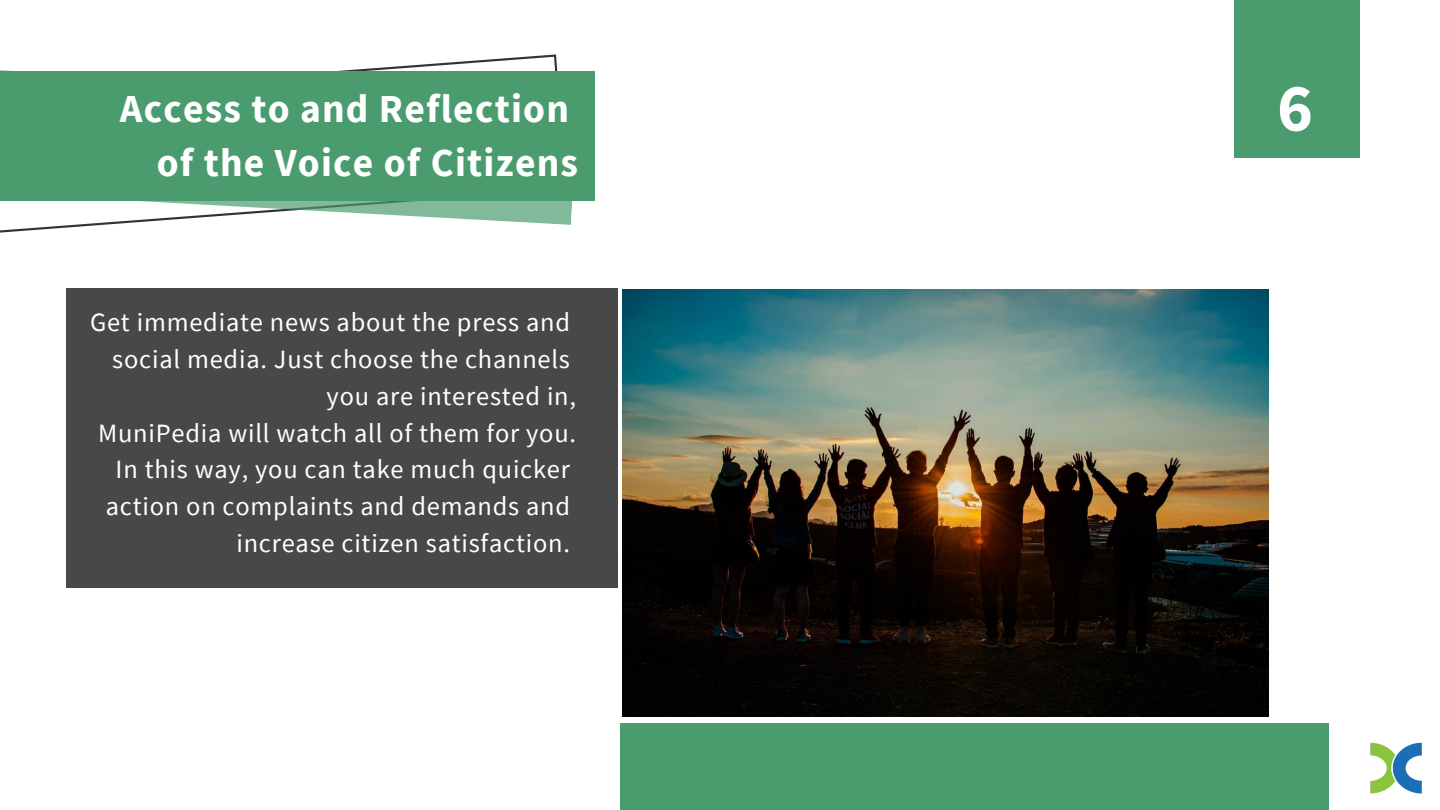
<style>
.page{position:relative;width:1440px;height:810px;background:#fff}
.page>*{position:absolute;margin:0;border:0;box-sizing:border-box;transform-origin:0 0}
.t1{font:700 67.9px "Source Sans Pro";color:#fff}
.t2{font:700 39.6px/54.8px "Source Sans Pro";letter-spacing:.03em;color:#fff;text-align:right}
.t3{font:26.4px/36.8px "Source Sans Pro";letter-spacing:.03em;color:#fff;text-align:right}
</style>
<div class="page">
<div style="left:66px;top:289px;width:552px;height:299px;background:#484848"></div>
<div style="left:621px;top:723px;width:708px;height:87px;background:#4a9c6f"></div>
<img style="left:623px;top:289px;width:646px;height:428px">
<svg style="left:0;top:54px;width:558px;height:179px"></svg>
<svg style="left:0;top:70px;width:578px;height:155px"></svg>
<div style="left:0;top:72px;width:595px;height:129px;background:#4a9c6f"></div>
<div style="left:1234px;top:0;width:126px;height:158px;background:#4a9c6f"></div>
<img style="left:1371px;top:743px;width:51px;height:51px">
<h2 class="t2" style="left:120px;top:80px;width:460px">Access to and Reflection of the Voice of Citizens</h2>
<h1 class="t1" style="left:1277px;top:64px;width:37px">6</h1>
<p class="t3" style="left:90px;top:304px;width:488px">Get immediate news about the press and social media. Just choose the channels you are interested in,<br>MuniPedia will watch all of them for you.<br>In this way, you can take much quicker action on complaints and demands and increase citizen satisfaction.</p>
</div>
